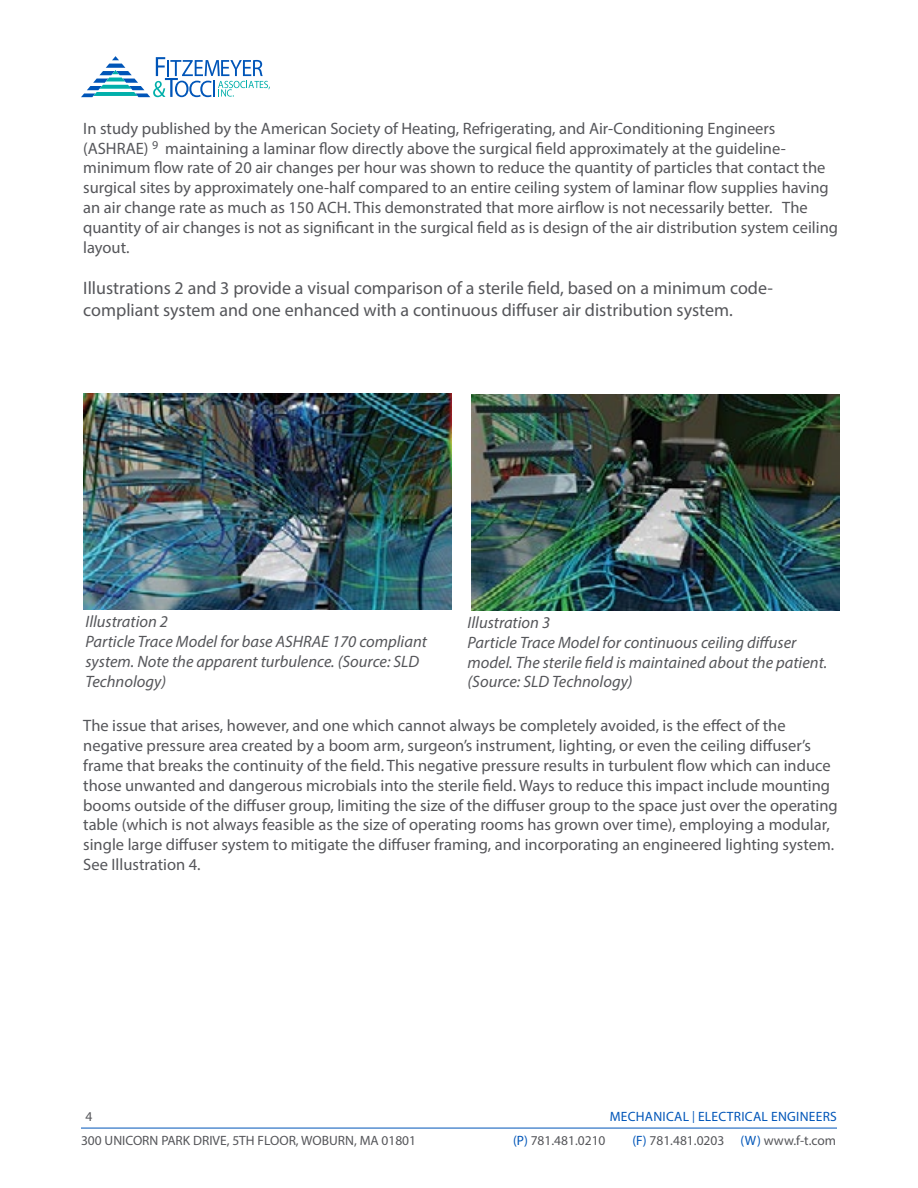
<style>
.page{position:relative;width:918px;height:1188px;background:#fff}
.page>*{position:absolute;margin:0;border:0;box-sizing:border-box;transform-origin:0 0}
.t1{font:18px/21.6px "Myriad Pro";color:#55565a}
.t2{font:16.5px/19.8px "Myriad Pro";color:#55565a}
.t3{font:italic 16.5px/19.8px "Myriad Pro";color:#55565a}
.t4{font:13.5px "Myriad Pro";color:#55565a}
.t5{font:13.5px "Myriad Pro";letter-spacing:.02em;color:#0055b8}
.s1{font-size:12px}
.s2{color:#0055b8}
</style>
<div class="page">
<hr style="left:81px;top:1128px;width:756px;height:1px;background:#0055b8">
<svg style="left:81px;top:56px;width:189px;height:41px"></svg>
<img style="left:84px;top:394px;width:367px;height:215px">
<img style="left:472px;top:394px;width:367px;height:216px">
<p class="t2" style="left:83px;top:118px;width:756px">In study published by the American Society of Heating, Refrigerating, and Air-Conditioning Engineers (ASHRAE) <sup>9</sup> maintaining a laminar flow directly above the surgical field approximately at the guideline&shy;minimum flow rate of 20 air changes per hour was shown to reduce the quantity of particles that contact the surgical sites by approximately one-half compared to an entire ceiling system of laminar flow supplies having an air change rate as much as 150 ACH. This demonstrated that more airflow is not necessarily better. The quantity of air changes is not as significant in the surgical field as is design of the air distribution system ceiling layout.</p>
<p class="t1" style="left:83px;top:277px;width:691px">Illustrations 2 and 3 provide a visual comparison of a sterile field, based on a minimum code&shy;compliant system and one enhanced with a continuous diffuser air distribution system.</p>
<p class="t3" style="left:86px;top:612px;width:343px">Illustration 2<br>Particle Trace Model for base ASHRAE 170 compliant system. Note the apparent turbulence. (Source: SLD<br>Technology)</p>
<p class="t3" style="left:468px;top:612px;width:361px">Illustration 3<br>Particle Trace Model for continuous ceiling diffuser model. The sterile field is maintained about the patient. (Source: SLD Technology)</p>
<p class="t2" style="left:83px;top:716px;width:756px">The issue that arises, however, and one which cannot always be completely avoided, is the effect of the negative pressure area created by a boom arm, surgeon’s instrument, lighting, or even the ceiling diffuser’s frame that breaks the continuity of the field. This negative pressure results in turbulent flow which can induce those unwanted and dangerous microbials into the sterile field. Ways to reduce this impact include mounting booms outside of the diffuser group, limiting the size of the diffuser group to the space just over the operating table (which is not always feasible as the size of operating rooms has grown over time), employing a modular, single large diffuser system to mitigate the diffuser framing, and incorporating an engineered lighting system.<br>See Illustration 4.</p>
<p class="t4" style="left:85px;top:1108px;width:8px">4</p>
<p class="t5" style="left:610px;top:1108px;width:229px">MECHANICAL <span class="s1">|</span> ELECTRICAL ENGINEERS</p>
<p class="t4" style="left:81px;top:1132px;width:337px">300 UNICORN PARK DRIVE, 5TH FLOOR, WOBURN, MA 01801</p>
<p class="t4" style="left:513px;top:1132px;width:94px"><span class="s2">(P)</span> 781.481.0210</p>
<p class="t4" style="left:632px;top:1132px;width:205px"><span class="s2">(F)</span> 781.481.0203 <span class="s2">(W)</span> www.f-t.com</p>
</div>
